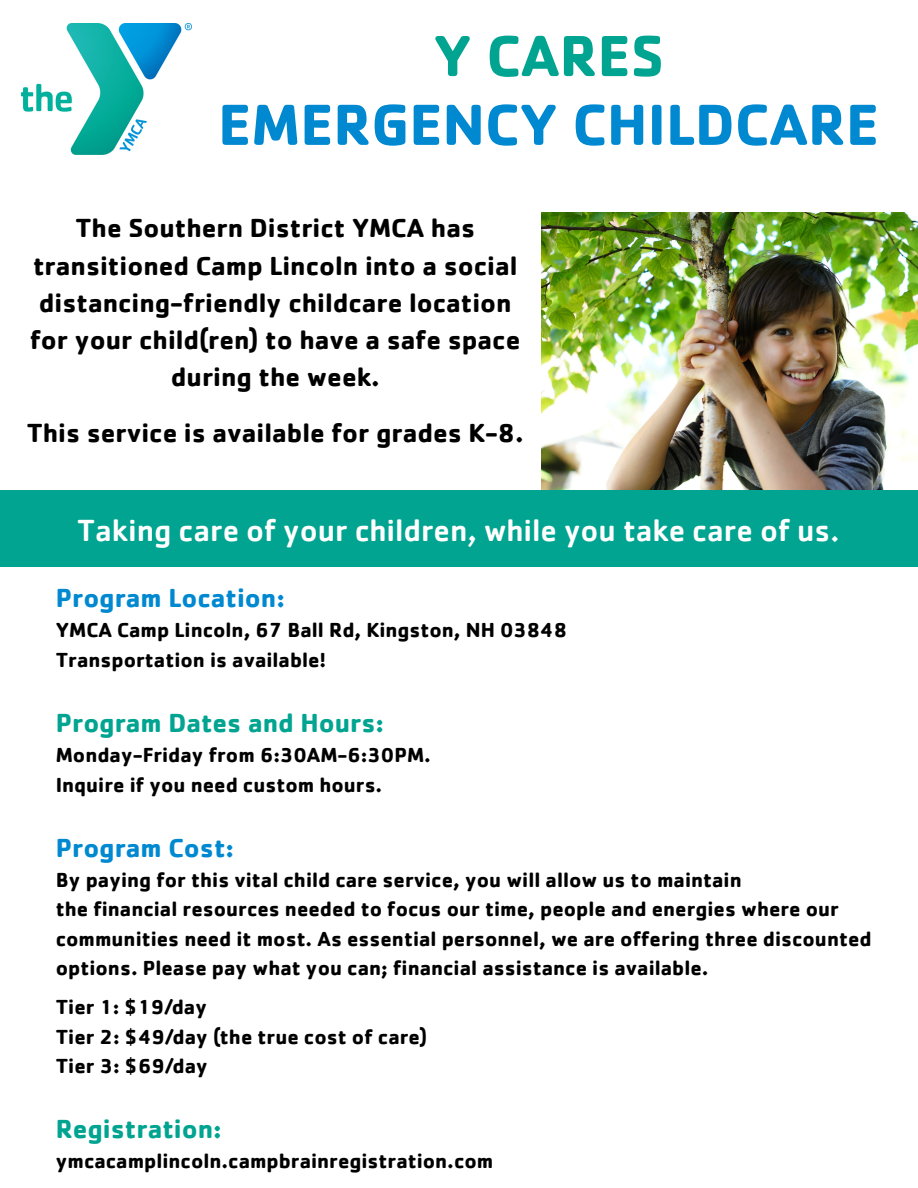
<style>
.page{position:relative;width:918px;height:1188px;background:#fff}
.page>*{position:absolute;margin:0;border:0;box-sizing:border-box;transform-origin:0 0}
.t1{font:700 60px "Cachet";color:#0089d0}
.t2{font:700 60px "Cachet";color:#01a490}
.t3{font:500 31.5px "Cachet";color:#fff}
.t4{font:700 27px/37.2px "Cachet";color:#000;text-align:center}
.t5{font:700 27px "Cachet";color:#01a490}
.t6{font:700 27px "Cachet";color:#0089d0}
.t7{font:700 21px/29.2px "Cachet";color:#000}
</style>
<div class="page">
<img style="left:22px;top:24px;width:169px;height:130px">
<img style="left:542px;top:212px;width:376px;height:279px">
<div style="left:0;top:491px;width:918px;height:76px;background:#01a490"></div>
<h1 class="t2" style="left:433px;top:17px;width:232px">Y CARES</h1>
<h1 class="t1" style="left:218px;top:86px;width:662px">EMERGENCY CHILDCARE</h1>
<p class="t4" style="left:30px;top:209px;width:492px">The Southern District YMCA has transitioned Camp Lincoln into a social distancing-friendly childcare location for your child(ren) to have a safe space during the week.</p>
<p class="t4" style="left:27px;top:414px;width:499px">This service is available for grades K-8.</p>
<h2 class="t3" style="left:77px;top:509px;width:764px">Taking care of your children, while you take care of us.</h2>
<p class="t6" style="left:56px;top:580px;width:231px">Program Location:</p>
<p class="t7" style="left:56px;top:615px;width:513px">YMCA Camp Lincoln, 67 Ball Rd, Kingston, NH 03848<br>Transportation is available!</p>
<p class="t5" style="left:56px;top:705px;width:330px">Program Dates and Hours:</p>
<p class="t7" style="left:56px;top:740px;width:377px">Monday-Friday from 6:30AM-6:30PM.<br>Inquire if you need custom hours.</p>
<p class="t6" style="left:56px;top:830px;width:180px">Program Cost:</p>
<p class="t7" style="left:56px;top:865px;width:817px">By paying for this vital child care service, you will allow us to maintain<br>the financial resources needed to focus our time, people and energies where our communities need it most. As essential personnel, we are offering three discounted options. Please pay what you can; financial assistance is available.</p>
<p class="t7" style="left:56px;top:992px;width:373px">Tier 1: $19/day<br>Tier 2: $49/day (the true cost of care)<br>Tier 3: $69/day</p>
<p class="t5" style="left:56px;top:1111px;width:167px">Registration:</p>
<p class="t7" style="left:56px;top:1146px;width:439px">ymcacamplincoln.campbrainregistration.com</p>
</div>
